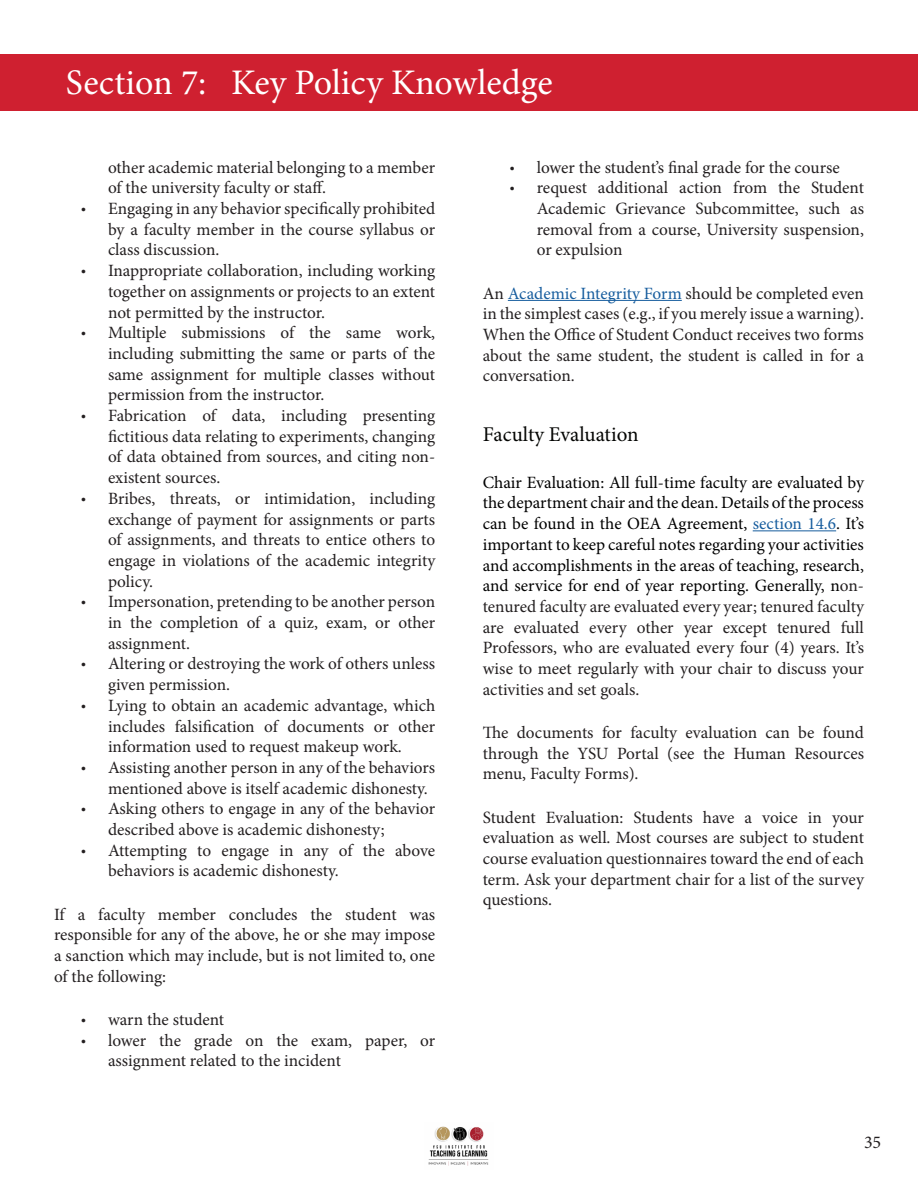
<style>
.page{position:relative;width:918px;height:1188px;background:#fff}
.page>*{position:absolute;margin:0;border:0;box-sizing:border-box;transform-origin:0 0}
.t1{font:36px "Minion Pro";color:#fff}
.t2{font:21px "Minion Pro";color:#040503}
.t3{font:18px "Minion Pro";color:#231f20}
.t4{font:17.25px/20.7px "Minion Pro";color:#231f20;text-align:justify}
.t5{font:17.25px/20.7px "Minion Pro";letter-spacing:-.005em;color:#000;text-align:justify}
.s1{font-family:"Myriad Pro"}
.s2{color:#175d9e}
.s3{color:#231f20}
</style>
<div class="page">
<div style="left:0;top:54px;width:918px;height:56px;background:#cf2030"></div>
<img style="left:428px;top:1126px;width:61px;height:40px">
<hr style="left:508px;top:300px;width:174px;height:1px;background:#175d9e">
<hr style="left:753px;top:530px;width:83px;height:1px;background:#175d9e">
<p class="t1" style="left:66px;top:58px;width:488px">Section 7: Key Policy Knowledge</p>
<p class="t4" style="left:108px;top:157px;width:329px">other academic material belonging to a member of the university faculty or staff.</p>
<p class="t4" style="left:108px;top:198px;width:329px;text-indent:-27px"><span class="s1">•</span> Engaging in any behavior specifically prohibited by a faculty member in the course syllabus or class discussion.</p>
<p class="t4" style="left:108px;top:260px;width:329px;text-indent:-27px"><span class="s1">•</span> Inappropriate collaboration, including working together on assignments or projects to an extent not permitted by the instructor.</p>
<p class="t4" style="left:108px;top:323px;width:329px;text-indent:-27px"><span class="s1">•</span> Multiple submissions of the same work, including submitting the same or parts of the same assignment for multiple classes without permission from the instructor.</p>
<p class="t4" style="left:108px;top:405px;width:329px;text-indent:-27px"><span class="s1">•</span> Fabrication of data, including presenting fictitious data relating to experiments, changing of data obtained from sources, and citing non&shy;existent sources.</p>
<p class="t4" style="left:108px;top:488px;width:329px;text-indent:-27px"><span class="s1">•</span> Bribes, threats, or intimidation, including exchange of payment for assignments or parts of assignments, and threats to entice others to engage in violations of the academic integrity policy.</p>
<p class="t4" style="left:108px;top:592px;width:329px;text-indent:-27px"><span class="s1">•</span> Impersonation, pretending to be another person in the completion of a quiz, exam, or other assignment.</p>
<p class="t4" style="left:108px;top:654px;width:329px;text-indent:-27px"><span class="s1">•</span> Altering or destroying the work of others unless given permission.</p>
<p class="t4" style="left:108px;top:695px;width:329px;text-indent:-27px"><span class="s1">•</span> Lying to obtain an academic advantage, which includes falsification of documents or other information used to request makeup work.</p>
<p class="t4" style="left:108px;top:757px;width:329px;text-indent:-27px"><span class="s1">•</span> Assisting another person in any of the behaviors mentioned above is itself academic dishonesty.</p>
<p class="t4" style="left:108px;top:799px;width:329px;text-indent:-27px"><span class="s1">•</span> Asking others to engage in any of the behavior described above is academic dishonesty;</p>
<p class="t4" style="left:108px;top:840px;width:329px;text-indent:-27px"><span class="s1">•</span> Attempting to engage in any of the above behaviors is academic dishonesty.</p>
<p class="t4" style="left:54px;top:904px;width:383px">If a faculty member concludes the student was responsible for any of the above, he or she may impose a sanction which may include, but is not limited to, one of the following:</p>
<p class="t4" style="left:81px;top:1009px;width:145px"><span class="s1">•</span> warn the student</p>
<p class="t4" style="left:108px;top:1030px;width:329px;text-indent:-27px"><span class="s1">•</span> lower the grade on the exam, paper, or assignment related to the incident</p>
<p class="t4" style="left:510px;top:157px;width:332px"><span class="s1">•</span> lower the student’s final grade for the course</p>
<p class="t4" style="left:537px;top:178px;width:329px;text-indent:-27px"><span class="s1">•</span> request additional action from the Student Academic Grievance Subcommittee, such as removal from a course, University suspension, or expulsion</p>
<p class="t4" style="left:483px;top:283px;width:383px">An <span class="s2">Academic Integrity Form</span> should be completed even in the simplest cases (e.g., if you merely issue a warning).<br>When the Office of Student Conduct receives two forms about the same student, the student is called in for a conversation.</p>
<p class="t2" style="left:483px;top:420px;width:157px">Faculty Evaluation</p>
<p class="t5" style="left:483px;top:472px;width:383px">Chair Evaluation: All full-time faculty are evaluated by the department chair and the dean. Details of the process can be found in the OEA Agreement, <span class="s2">section 14.6</span>. It’s important to keep careful notes regarding your activities and accomplishments in the areas of teaching, research, and service for end of year reporting. Generally, n<span class="s3">on&shy;tenured faculty are evaluated every year; tenured faculty are evaluated every other year except tenured full Professors, who are evaluated every four (4) years. It’s wise to meet regularly with your chair to discuss your activities and set goals.</span></p>
<p class="t4" style="left:483px;top:722px;width:383px">The documents for faculty evaluation can be found through the YSU Portal (see the Human Resources menu, Faculty Forms).</p>
<p class="t4" style="left:483px;top:807px;width:383px">Student Evaluation: Students have a voice in your evaluation as well. Most courses are subject to student course evaluation questionnaires toward the end of each term. Ask your department chair for a list of the survey questions.</p>
<p class="t3" style="left:864px;top:1130px;width:19px">35</p>
</div>
